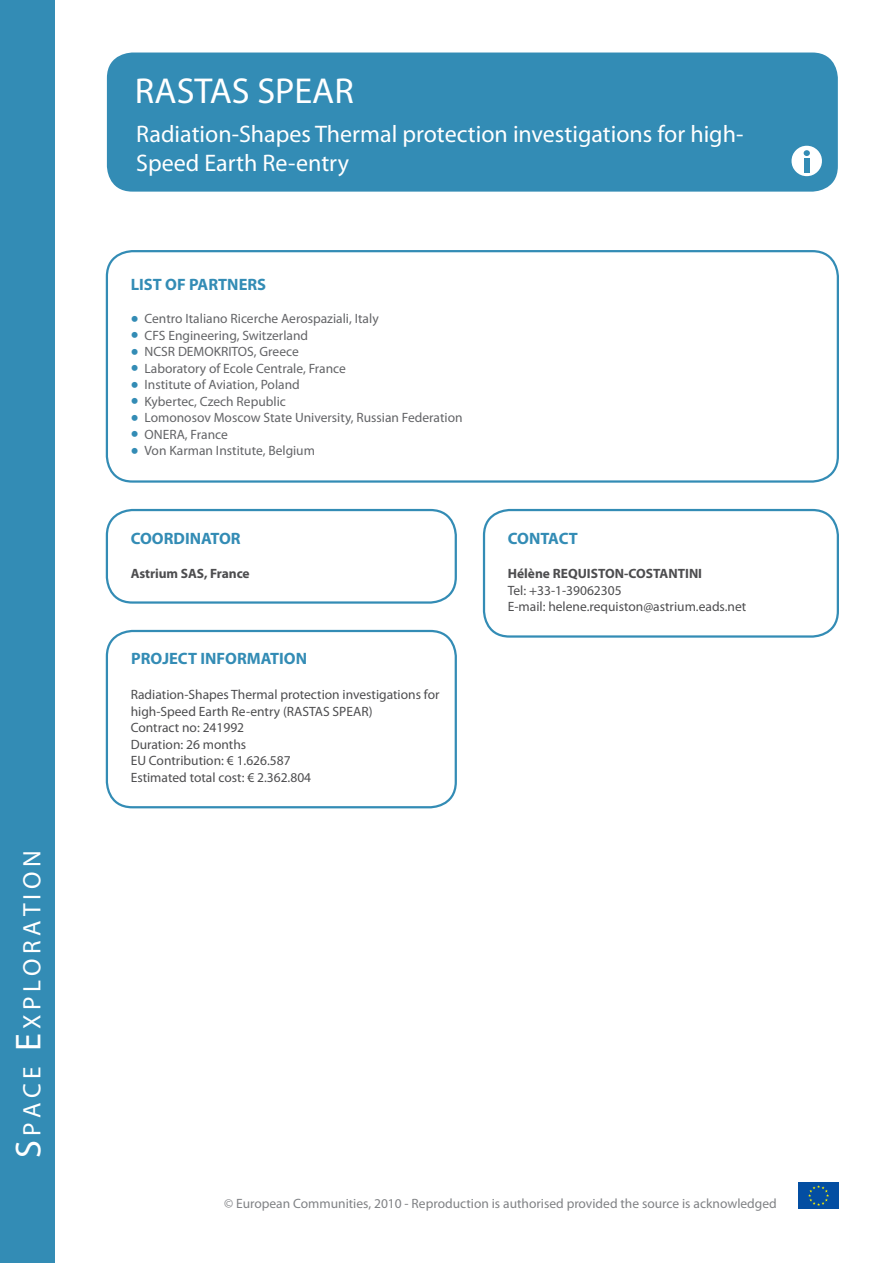
<style>
.page{position:relative;width:893px;height:1263px;background:#fff}
.page>*{position:absolute;margin:0;border:0;box-sizing:border-box;transform-origin:0 0}
.t1{font:36.15px "Myriad Pro";color:#fff}
.t2{font:25.35px "Myriad Pro";letter-spacing:.17em;color:#fff}
.t3{font:24px/28.8px "Myriad Pro";color:#fff}
.t4{font:700 16.5px "Myriad Pro";color:#338cb5}
.t5{font:13.5px/16.5px "Myriad Pro";color:#636467}
.t6{font:13.5px/16.5px "Myriad Pro";color:#4d4d4f}
.t7{font:13.5px "Myriad Pro";color:#808285}
.t8{font:700 13.5px "Myriad Pro";letter-spacing:-.005em;color:#4d4d4f}
.s1{font-size:36.15px}
</style>
<div class="page">
<div style="left:0;top:0;width:54px;height:1263px;background:#338cb5"></div>
<div style="left:107px;top:53px;width:731px;height:139px;background:#338cb5;border-radius:26px"></div>
<div style="left:798px;top:1182px;width:41px;height:27px;background:#034ea2"></div>
<svg style="left:808px;top:1185px;width:21px;height:21px"></svg>
<svg style="left:791px;top:146px;width:31px;height:30px"></svg>
<div style="left:804px;top:158px;width:5px;height:14px;background:#338cb5"></div>
<div style="left:106px;top:250px;width:733px;height:233px;border:2px solid #338cb5;border-radius:26px"></div>
<div style="left:106px;top:630px;width:351px;height:178px;border:2px solid #338cb5;border-radius:26px"></div>
<div style="left:483px;top:509px;width:356px;height:129px;border:2px solid #338cb5;border-radius:26px"></div>
<div style="left:106px;top:509px;width:351px;height:95px;border:2px solid #338cb5;border-radius:26px"></div>
<h2 class="t2" style="left:16px;top:1158px;width:309px;rotate:-90deg"><span class="s1">S</span>pace <span class="s1">E</span>xploration</h2>
<h1 class="t1" style="left:135px;top:69px;width:220px">RASTAS SPEAR</h1>
<h3 class="t3" style="left:136px;top:120px;width:609px">Radiation-Shapes Thermal protection investigations for high-<br>Speed Earth Re-entry</h3>
<p class="t4" style="left:131px;top:273px;width:9px">LIST</p>
<p class="t4" style="left:165px;top:273px;width:44px">OF PARTNERS</p>
<p class="t5" style="left:144px;top:310px;width:320px">Centro Italiano Ricerche Aerospaziali, Italy<br>CFS Engineering, Switzerland<br>NCSR DEMOKRITOS, Greece<br>Laboratory of Ecole Centrale, France<br>Institute of Aviation, Poland<br>Kybertec, Czech Republic<br>Lomonosov Moscow State University, Russian Federation ONERA, France<br>Von Karman Institute, Belgium</p>
<p class="t4" style="left:131px;top:527px;width:22px">COOR</p>
<p class="t4" style="left:174px;top:527px;width:22px">DINATOR</p>
<p class="t8" style="left:131px;top:565px;width:121px">Astrium SAS, France</p>
<p class="t8" style="left:508px;top:565px;width:54px">Hélène REQ</p>
<p class="t8" style="left:578px;top:565px;width:18px">UISTON</p>
<p class="t8" style="left:624px;top:565px;width:21px">-COSTANTINI</p>
<p class="t6" style="left:508px;top:582px;width:240px">Tel: +33-1-39062305<br>E-mail: helene.requiston@astrium.eads.net</p>
<p class="t4" style="left:508px;top:527px;width:21px">CONTA</p>
<p class="t4" style="left:559px;top:527px;width:20px">CT</p>
<p class="t4" style="left:131px;top:648px;width:105px">PROJECT IN FORMATION</p>
<p class="t6" style="left:131px;top:686px;width:310px">Radiation-Shapes Thermal protection investigations for high-Speed Earth Re-entry (RASTAS SPEAR)<br>Contract no: 241992<br>Duration: 26 months<br>EU Contribution: € 1.626.587<br>Estimated total cost: € 2.362.804</p>
<p class="t7" style="left:224px;top:1195px;width:554px">© European Communities, 2010 - Reproduction is authorised provided the source is acknowledged</p>
</div>
